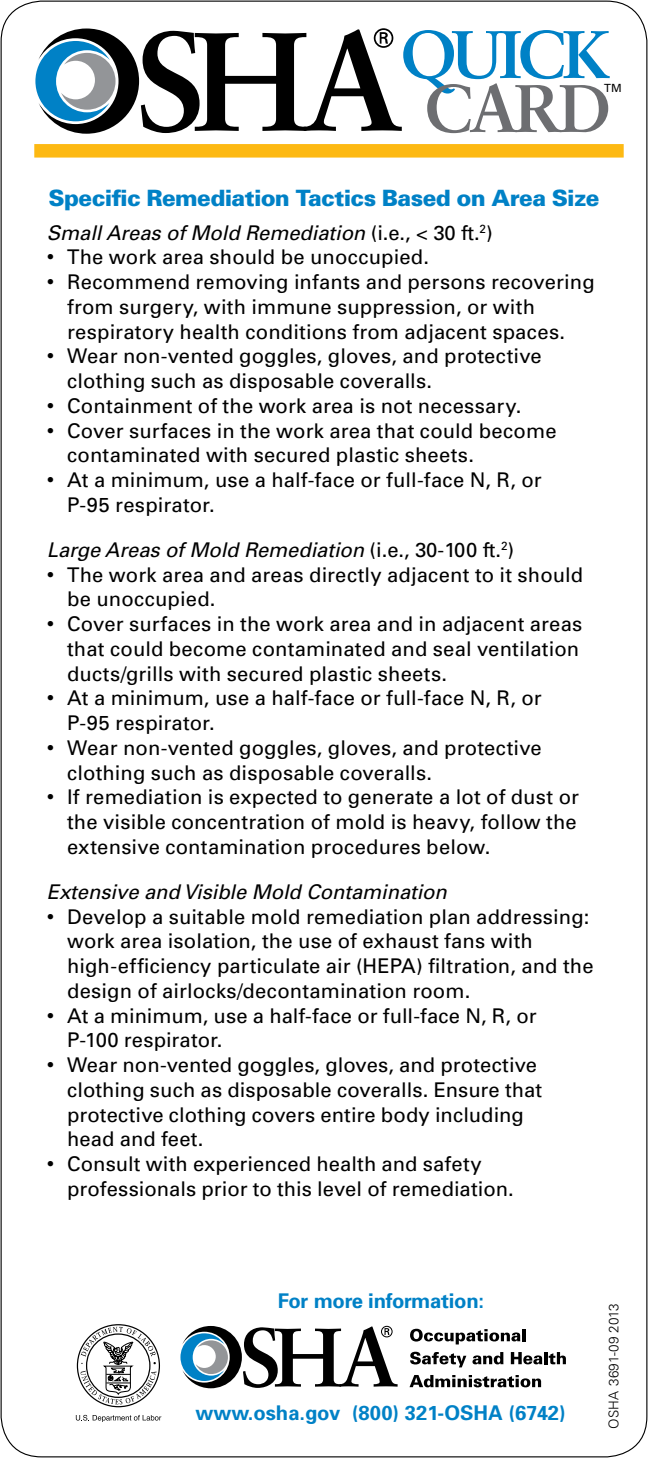
<style>
.page{position:relative;width:648px;height:1458px;background:#fff}
.page>*{position:absolute;margin:0;border:0;box-sizing:border-box;transform-origin:0 0}
.t1{font:700 67.5px/54px "Sabon";letter-spacing:-.06em;color:#0081c6;text-align:center}
.Subhead{font:900 22.5px "Univers";letter-spacing:-.03em;color:#0081c6}
.t2{font:20.25px/24.8px "Univers";letter-spacing:.005em;color:#000}
.t3{font:italic 20.25px "Univers";letter-spacing:-.005em;color:#000}
.t4{font:700 20.25px "Univers";letter-spacing:-.01em;color:#0081c6}
.t5{font:300 13.5px "Univers";letter-spacing:.02em;color:#000}
.t6{font:11.25px "Univers";color:#000}
.s1{color:#6d6e71}
.s2{font-style:normal}
.s3{font-size:21.38px}
</style>
<div class="page">
<svg style="left:35px;top:28px;width:367px;height:106px"></svg>
<div style="left:34px;top:144px;width:590px;height:14px;background:#fdb913"></div>
<svg style="left:410px;top:1375px;width:131px;height:12px"></svg>
<svg style="left:410px;top:1352px;width:56px;height:15px"></svg>
<svg style="left:472px;top:1352px;width:31px;height:12px"></svg>
<svg style="left:511px;top:1352px;width:55px;height:12px"></svg>
<svg style="left:410px;top:1329px;width:115px;height:15px"></svg>
<svg style="left:180px;top:1326px;width:218px;height:62px"></svg>
<svg style="left:76px;top:1415px;width:85px;height:7px"></svg>
<svg style="left:77px;top:1325px;width:82px;height:82px"></svg>
<div style="left:77px;top:1324px;width:83px;height:83px;border:1px solid #000;border-radius:50%"></div>
<svg style="left:81px;top:1327px;width:75px;height:77px"></svg>
<p class="t1" style="left:400px;top:26px;width:212px">QUICK<br><span class="s1">CARD</span></p>
<p class="t6" style="left:604px;top:81px;width:19px">TM</p>
<p class="Subhead" style="left:48px;top:184px;width:553px">Specific Remediation Tactics Based on Area Size</p>
<p class="t3" style="left:47px;top:220px;width:447px">Small Areas of Mold Remediation <span class="s2">(i.e., &lt; 30 ft.</span><sup>2</sup><span class="s2">)</span></p>
<p class="t2" style="left:47px;top:245px;width:384px"><span class="s3">•</span> The work area should be unoccupied.</p>
<p class="t2" style="left:67px;top:269px;width:529px;text-indent:-20px"><span class="s3">•</span> Recommend removing infants and persons recovering from surgery, with immune suppression, or with respiratory health conditions from adjacent spaces.</p>
<p class="t2" style="left:67px;top:344px;width:476px;text-indent:-20px"><span class="s3">•</span> Wear non-vented goggles, gloves, and protective clothing such as disposable coveralls.</p>
<p class="t2" style="left:47px;top:393px;width:476px"><span class="s3">•</span> Containment of the work area is not necessary.</p>
<p class="t2" style="left:67px;top:418px;width:491px;text-indent:-20px"><span class="s3">•</span> Cover surfaces in the work area that could become contaminated with secured plastic sheets.</p>
<p class="t2" style="left:67px;top:467px;width:476px;text-indent:-20px"><span class="s3">•</span> At a minimum, use a half-face or full-face N, R, or<br>P-95 respirator.</p>
<p class="t3" style="left:47px;top:537px;width:469px">Large Areas of Mold Remediation <span class="s2">(i.e., 30-100 ft.</span><sup>2</sup><span class="s2">)</span></p>
<p class="t2" style="left:67px;top:562px;width:518px;text-indent:-20px"><span class="s3">•</span> The work area and areas directly adjacent to it should be unoccupied.</p>
<p class="t2" style="left:67px;top:611px;width:517px;text-indent:-20px"><span class="s3">•</span> Cover surfaces in the work area and in adjacent areas that could become contaminated and seal ventilation ducts/grills with secured plastic sheets.</p>
<p class="t2" style="left:67px;top:686px;width:476px;text-indent:-20px"><span class="s3">•</span> At a minimum, use a half-face or full-face N, R, or<br>P-95 respirator.</p>
<p class="t2" style="left:67px;top:735px;width:476px;text-indent:-20px"><span class="s3">•</span> Wear non-vented goggles, gloves, and protective clothing such as disposable coveralls.</p>
<p class="t2" style="left:67px;top:785px;width:513px;text-align:justify;text-indent:-20px"><span class="s3">•</span> If remediation is expected to generate a lot of dust or the visible concentration of mold is heavy, follow the extensive contamination procedures below.</p>
<p class="t3" style="left:47px;top:879px;width:402px">Extensive and Visible Mold Contamination</p>
<p class="t2" style="left:67px;top:904px;width:528px;text-indent:-20px"><span class="s3">•</span> Develop a suitable mold remediation plan addressing: work area isolation, the use of exhaust fans with high‑efficiency particulate air (HEPA) filtration, and the design of airlocks/decontamination room.</p>
<p class="t2" style="left:67px;top:1003px;width:471px;text-indent:-20px"><span class="s3">•</span> At a minimum, use a half-face or full-face N, R, or<br>P-100 respirator.</p>
<p class="t2" style="left:67px;top:1052px;width:477px;text-indent:-20px"><span class="s3">•</span> Wear non-vented goggles, gloves, and protective clothing such as disposable coveralls. Ensure that protective clothing covers entire body including head and feet.</p>
<p class="t2" style="left:67px;top:1151px;width:448px;text-indent:-20px"><span class="s3">•</span> Consult with experienced health and safety professionals prior to this level of remediation.</p>
<p class="t4" style="left:278px;top:1288px;width:208px">For more information:</p>
<p class="t4" style="left:195px;top:1400px;width:372px">www.osha.gov (800) 321-OSHA (6742)</p>
<p class="t5" style="left:606px;top:1429px;width:127px;rotate:-90deg">OSHA 3691-09 2013</p>
</div>
